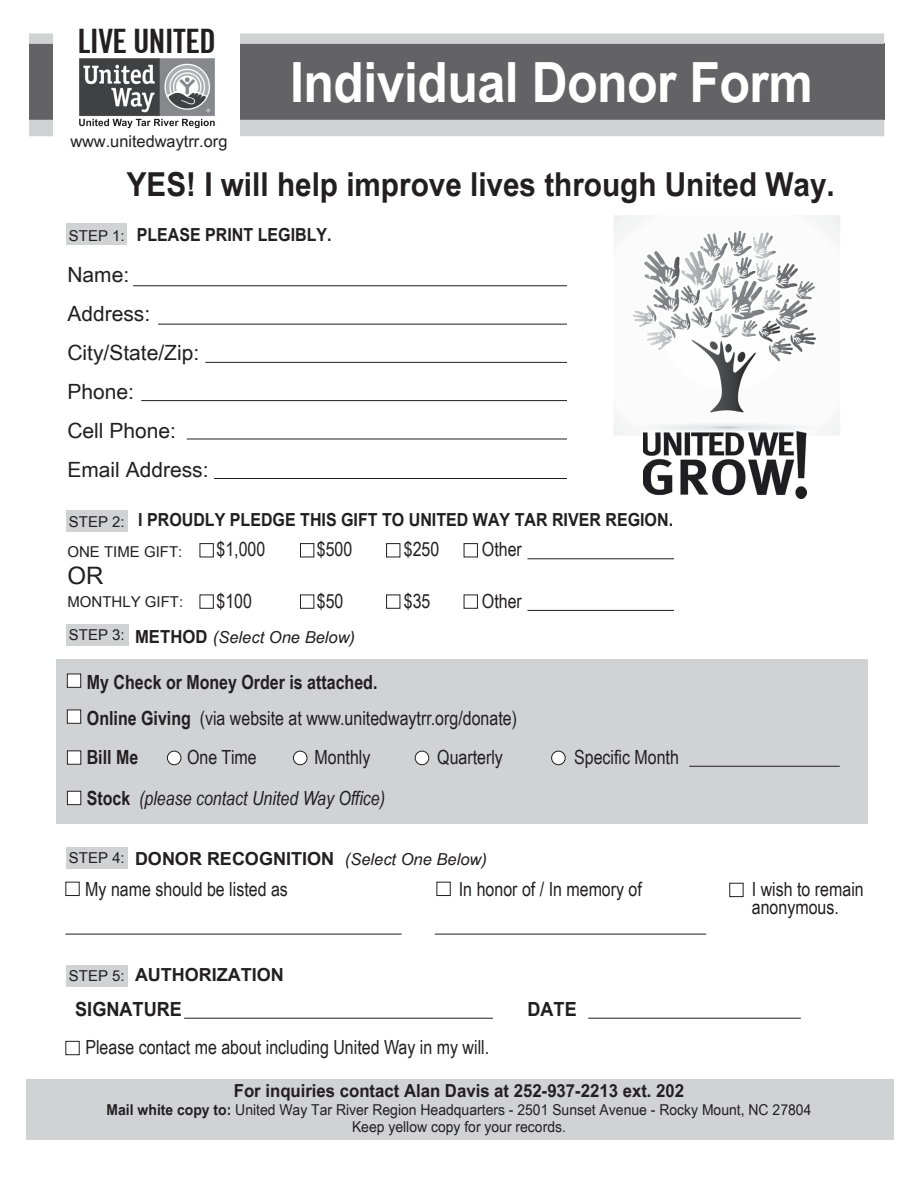
<style>
.page{position:relative;width:918px;height:1188px;background:#fff}
.page>*{position:absolute;margin:0;border:0;box-sizing:border-box;transform-origin:0 0}
.t1{font:700 55.5px "Arial";letter-spacing:-.01em;color:#fff;scale:.9 1}
.t2{font:700 33px "Arial";color:#231f20;scale:.9 1}
.t3{font:33px "Trade Gothic Bold Cond Twenty";letter-spacing:-.02em;color:#231f20}
.t4{font:24px "Arial";color:#231f20}
.t5{font:21px/39px "Arial";color:#231f20}
.t6{font:19.5px/18px "Arial Narrow";color:#231f20}
.t7{font:700 19.5px/36px "Arial Narrow";color:#231f20}
.t8{font:italic 19.5px "Arial Narrow";color:#231f20}
.t9{font:700 19.5px "Arial";color:#231f20;scale:.93 1}
.t10{font:700 18px "Arial";color:#231f20;scale:.89 1}
.t11{font:700 18px "Arial";color:#231f20}
.t12{font:700 18px "Arial";color:#231f20;scale:.93 1}
.t13{font:italic 16.5px "Arial";color:#231f20}
.t14{font:16.5px "Arial";color:#231f20}
.t15{font:15px/16.5px "Arial";color:#231f20;text-align:center;scale:.93 1}
.t16{font:15px "Arial";color:#231f20}
.s1{font-weight:400;font-size:15px}
.s2{font-weight:700;font-style:normal;font-size:18px}
.s3{font-weight:400}
.s4{font-weight:700;font-style:normal}
.s5{font-weight:400;font-style:italic;font-size:16.5px}
.s6{font-weight:700}
</style>
<div class="page">
<div style="left:56px;top:659px;width:812px;height:165px;background:#d1d2d4"></div>
<div style="left:29px;top:43px;width:855px;height:77px;background:#636366"></div>
<div style="left:26px;top:1080px;width:867px;height:60px;background:#d1d2d4"></div>
<div style="left:29px;top:33px;width:855px;height:11px;background:#d1d2d4"></div>
<div style="left:29px;top:120px;width:855px;height:16px;background:#d1d2d4"></div>
<div style="left:54px;top:8px;width:186px;height:153px;background:#fff"></div>
<div style="left:66px;top:224px;width:61px;height:21px;background:#d1d2d4"></div>
<div style="left:66px;top:511px;width:62px;height:21px;background:#d1d2d4"></div>
<div style="left:66px;top:624px;width:62px;height:22px;background:#d1d2d4"></div>
<div style="left:66px;top:965px;width:61px;height:22px;background:#d1d2d4"></div>
<hr style="left:133px;top:285px;width:434px;height:1px;background:#231f20">
<hr style="left:158px;top:324px;width:409px;height:1px;background:#231f20">
<hr style="left:205px;top:362px;width:362px;height:1px;background:#231f20">
<hr style="left:141px;top:400px;width:426px;height:1px;background:#231f20">
<hr style="left:187px;top:439px;width:380px;height:1px;background:#231f20">
<svg style="left:79px;top:119px;width:136px;height:9px"></svg>
<hr style="left:527px;top:558px;width:147px;height:1px;background:#231f20">
<hr style="left:527px;top:610px;width:147px;height:1px;background:#231f20">
<hr style="left:588px;top:1018px;width:213px;height:1px;background:#231f20">
<hr style="left:184px;top:1018px;width:309px;height:1px;background:#231f20">
<div style="left:200px;top:543px;width:14px;height:14px;border:1px solid #231f20"></div>
<div style="left:300px;top:543px;width:14px;height:14px;border:1px solid #231f20"></div>
<div style="left:386px;top:543px;width:14px;height:14px;border:1px solid #231f20"></div>
<div style="left:464px;top:543px;width:14px;height:14px;border:1px solid #231f20"></div>
<div style="left:200px;top:595px;width:14px;height:14px;border:1px solid #231f20"></div>
<div style="left:300px;top:595px;width:14px;height:14px;border:1px solid #231f20"></div>
<div style="left:386px;top:595px;width:14px;height:14px;border:1px solid #231f20"></div>
<div style="left:464px;top:595px;width:14px;height:14px;border:1px solid #231f20"></div>
<div style="left:67px;top:674px;width:14px;height:13px;background:#fff"></div>
<div style="left:67px;top:674px;width:14px;height:14px;border:1px solid #231f20"></div>
<div style="left:67px;top:710px;width:14px;height:13px;background:#fff"></div>
<div style="left:67px;top:710px;width:14px;height:14px;border:1px solid #231f20"></div>
<div style="left:67px;top:751px;width:14px;height:13px;background:#fff"></div>
<div style="left:67px;top:751px;width:14px;height:14px;border:1px solid #231f20"></div>
<hr style="left:689px;top:766px;width:151px;height:1px;background:#231f20">
<div style="left:67px;top:791px;width:14px;height:14px;background:#fff"></div>
<div style="left:67px;top:791px;width:14px;height:14px;border:1px solid #231f20"></div>
<div style="left:66px;top:847px;width:61px;height:21px;background:#d1d2d4"></div>
<hr style="left:435px;top:934px;width:271px;height:1px;background:#231f20">
<div style="left:729px;top:883px;width:15px;height:14px;border:1px solid #231f20"></div>
<div style="left:167px;top:751px;width:14px;height:14px;background:#fff;border-radius:50%"></div>
<div style="left:167px;top:751px;width:14px;height:14px;border:1px solid #231f20;border-radius:50%"></div>
<div style="left:293px;top:751px;width:14px;height:14px;background:#fff;border-radius:50%"></div>
<div style="left:293px;top:751px;width:14px;height:14px;border:1px solid #231f20;border-radius:50%"></div>
<div style="left:65px;top:882px;width:15px;height:14px;border:1px solid #231f20"></div>
<div style="left:436px;top:882px;width:15px;height:14px;border:1px solid #231f20"></div>
<div style="left:415px;top:751px;width:14px;height:14px;background:#fff;border-radius:50%"></div>
<div style="left:415px;top:751px;width:14px;height:14px;border:1px solid #231f20;border-radius:50%"></div>
<div style="left:65px;top:1041px;width:15px;height:14px;border:1px solid #231f20"></div>
<div style="left:552px;top:751px;width:13px;height:14px;background:#fff;border-radius:50%"></div>
<div style="left:551px;top:751px;width:15px;height:14px;border:1px solid #231f20;border-radius:50%"></div>
<hr style="left:65px;top:934px;width:337px;height:1px;background:#231f20">
<hr style="left:214px;top:478px;width:353px;height:1px;background:#231f20">
<img style="left:79px;top:58px;width:136px;height:59px">
<img style="left:614px;top:215px;width:226px;height:221px">
<img style="left:643px;top:432px;width:163px;height:67px">
<h2 class="t3" style="left:78px;top:21px;width:140px">LIVE UNITED</h2>
<p class="t14" style="left:70px;top:132px;width:159px">www.unitedwaytrr.org</p>
<h1 class="t1" style="left:290px;top:50px;width:582px">Individual Donor Form</h1>
<h2 class="t2" style="left:127px;top:165px;width:788px">YES! I will help improve lives through United Way.</h2>
<p class="t10" style="left:69px;top:224px;width:297px"><span class="s1">STEP 1:</span> PLEASE PRINT LEGIBLY.</p>
<p class="t5" style="left:67px;top:255px;width:143px">Name:<br>Address:<br>City/State/Zip:<br>Phone:<br>Cell Phone:<br>Email Address:</p>
<p class="t16" style="left:69px;top:513px;width:57px">STEP 2:</p>
<p class="t10" style="left:138px;top:510px;width:603px">I PROUDLY PLEDGE THIS GIFT TO UNITED WAY TAR RIVER REGION.</p>
<p class="t16" style="left:67px;top:543px;width:117px">ONE TIME GIFT:</p>
<p class="t4" style="left:67px;top:562px;width:37px">OR</p>
<p class="t16" style="left:67px;top:593px;width:117px">MONTHLY GIFT:</p>
<p class="t6" style="left:217px;top:540px;width:50px">$1,000</p>
<p class="t6" style="left:317px;top:540px;width:37px">$500</p>
<p class="t6" style="left:404px;top:540px;width:37px">$250</p>
<p class="t6" style="left:482px;top:540px;width:41px">Other</p>
<p class="t6" style="left:217px;top:592px;width:37px">$100</p>
<p class="t6" style="left:317px;top:592px;width:28px">$50</p>
<p class="t6" style="left:404px;top:592px;width:28px">$35</p>
<p class="t6" style="left:482px;top:592px;width:41px">Other</p>
<p class="t16" style="left:69px;top:627px;width:57px">STEP 3:</p>
<p class="t13" style="left:135px;top:628px;width:222px"><span class="s2">METHOD</span> (Select One Below)</p>
<p class="t7" style="left:87px;top:664px;width:432px">My Check or Money Order is attached.<br>Online Giving <span class="s3">(via website at www.unitedwaytrr.org/donate)</span></p>
<p class="t7" style="left:87px;top:739px;width:53px">Bill Me</p>
<p class="t6" style="left:187px;top:748px;width:71px">One Time</p>
<p class="t6" style="left:315px;top:748px;width:57px">Monthly</p>
<p class="t6" style="left:437px;top:748px;width:67px">Quarterly</p>
<p class="t6" style="left:574px;top:748px;width:106px">Specific Month</p>
<p class="t8" style="left:87px;top:787px;width:300px"><span class="s4">Stock</span> (please contact United Way Office)</p>
<p class="t11" style="left:69px;top:848px;width:420px"><span class="s1">STEP 4:</span> DONOR RECOGNITION <span class="s5">(Select One Below)</span></p>
<p class="t6" style="left:85px;top:880px;width:204px">My name should be listed as</p>
<p class="t6" style="left:459px;top:880px;width:185px">In honor of / In memory of</p>
<p class="t6" style="left:752px;top:880px;width:113px">I wish to remain anonymous.</p>
<p class="t11" style="left:135px;top:964px;width:150px">AUTHORIZATION</p>
<p class="t9" style="left:75px;top:998px;width:116px">SIGNATURE</p>
<p class="t9" style="left:527px;top:998px;width:55px">DATE</p>
<p class="t16" style="left:69px;top:968px;width:57px">STEP 5:</p>
<p class="t6" style="left:85px;top:1038px;width:405px">Please contact me about including United Way in my will.</p>
<p class="t12" style="left:234px;top:1080px;width:486px">For inquiries contact Alan Davis at 252-937-2213 ext. 202</p>
<p class="t15" style="left:107px;top:1102px;width:759px"><span class="s6">Mail white copy to:</span> United Way Tar River Region Headquarters - 2501 Sunset Avenue - Rocky Mount, NC 27804<br>Keep yellow copy for your records.</p>
</div>
